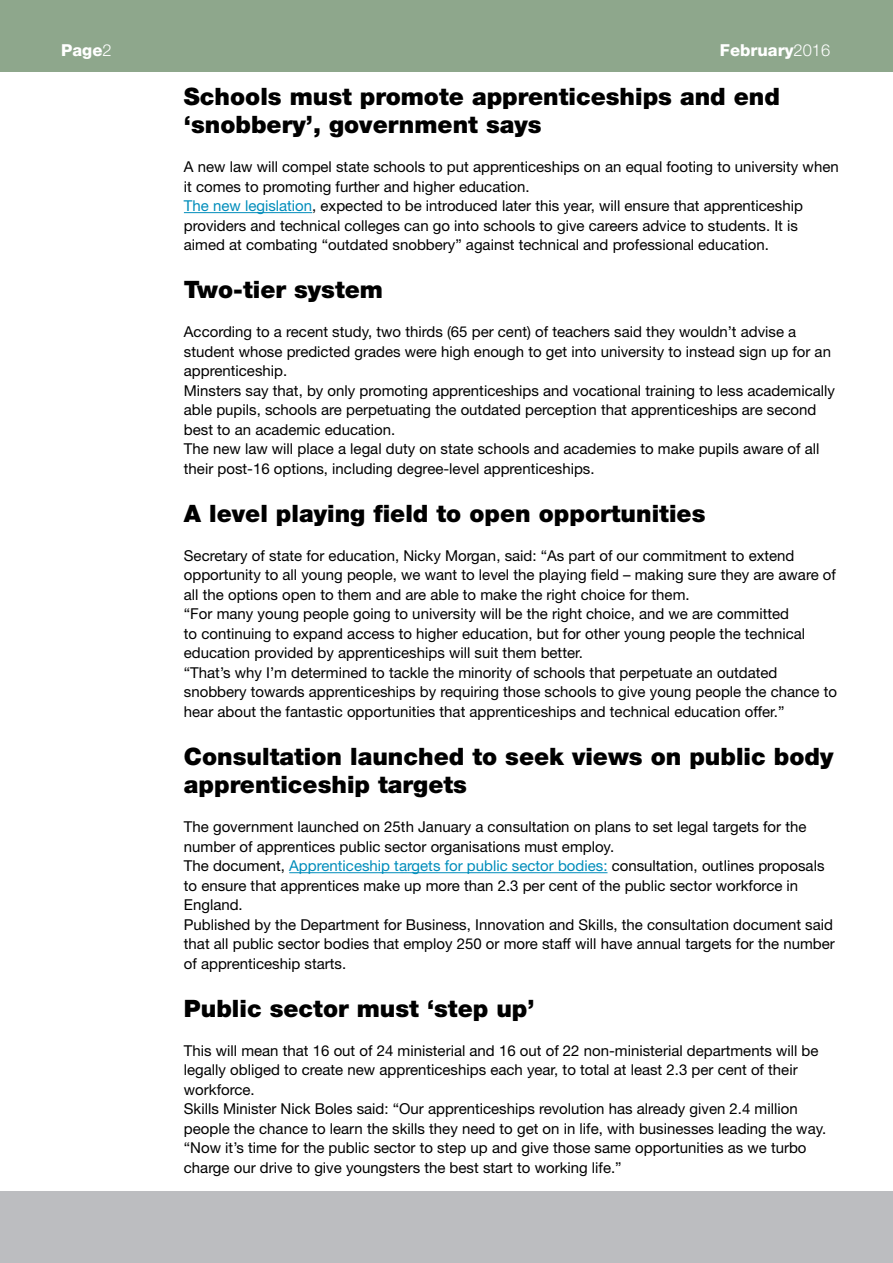
<style>
.page{position:relative;width:893px;height:1263px;background:#fff}
.page>*{position:absolute;margin:0;border:0;box-sizing:border-box;transform-origin:0 0}
.t1{font:900 24px/28.5px "Helvetica Neue";color:#000}
.t2{font:800 16.5px "Helvetica Neue";color:#fff}
.t3{font:15px/19.5px "Helvetica Neue";color:#000}
.s1{font-weight:300}
.s2{color:#008dbb}
</style>
<div class="page">
<div style="left:0;top:0;width:893px;height:72px;background:#8ea78c"></div>
<div style="left:0;top:1191px;width:893px;height:72px;background:#bcbdc0"></div>
<hr style="left:184px;top:212px;width:128px;height:1px;background:#008dbb">
<hr style="left:289px;top:872px;width:318px;height:1px;background:#008dbb">
<p class="t2" style="left:61px;top:40px;width:52px">Page<span class="s1">2</span></p>
<p class="t2" style="left:720px;top:40px;width:112px">February<span class="s1">2016</span></p>
<h1 class="t1" style="left:184px;top:82px;width:598px">Schools must promote apprenticeships and end ‘snobbery’, government says</h1>
<p class="t3" style="left:184px;top:157px;width:656px">A new law will compel state schools to put apprenticeships on an equal footing to university when it comes to promoting further and higher education.<br><span class="s2">The new legislation</span>, expected to be introduced later this year, will ensure that apprenticeship providers and technical colleges can go into schools to give careers advice to students. It is aimed at combating “outdated snobbery” against technical and professional education.</p>
<h1 class="t1" style="left:184px;top:275px;width:201px">Two-tier system</h1>
<p class="t3" style="left:184px;top:322px;width:652px">According to a recent study, two thirds (65 per cent) of teachers said they wouldn’t advise a student whose predicted grades were high enough to get into university to instead sign up for an apprenticeship.<br>Minsters say that, by only promoting apprenticeships and vocational training to less academically able pupils, schools are perpetuating the outdated perception that apprenticeships are second best to an academic education.<br>The new law will place a legal duty on state schools and academies to make pupils aware of all their post-16 options, including degree-level apprenticeships.</p>
<h1 class="t1" style="left:184px;top:499px;width:523px">A level playing field to open opportunities</h1>
<p class="t3" style="left:184px;top:545px;width:655px">Secretary of state for education, Nicky Morgan, said: “As part of our commitment to extend opportunity to all young people, we want to level the playing field – making sure they are aware of all the options open to them and are able to make the right choice for them.<br>“For many young people going to university will be the right choice, and we are committed<br>to continuing to expand access to higher education, but for other young people the technical education provided by apprenticeships will suit them better.<br>“That’s why I’m determined to tackle the minority of schools that perpetuate an outdated snobbery towards apprenticeships by requiring those schools to give young people the chance to hear about the fantastic opportunities that apprenticeships and technical education offer.”</p>
<h1 class="t1" style="left:184px;top:742px;width:651px">Consultation launched to seek views on public body apprenticeship targets</h1>
<p class="t3" style="left:184px;top:817px;width:652px">The government launched on 25th January a consultation on plans to set legal targets for the number of apprentices public sector organisations must employ.<br>The document, <span class="s2">Apprenticeship targets for public sector bodies:</span> consultation, outlines proposals to ensure that apprentices make up more than 2.3 per cent of the public sector workforce in England.<br>Published by the Department for Business, Innovation and Skills, the consultation document said that all public sector bodies that employ 250 or more staff will have annual targets for the number of apprenticeship starts.</p>
<h1 class="t1" style="left:184px;top:994px;width:352px">Public sector must ‘step up’</h1>
<p class="t3" style="left:184px;top:1040px;width:644px">This will mean that 16 out of 24 ministerial and 16 out of 22 non-ministerial departments will be legally obliged to create new apprenticeships each year, to total at least 2.3 per cent of their workforce.<br>Skills Minister Nick Boles said: “Our apprenticeships revolution has already given 2.4 million people the chance to learn the skills they need to get on in life, with businesses leading the way. “Now it’s time for the public sector to step up and give those same opportunities as we turbo charge our drive to give youngsters the best start to working life.”</p>
</div>
